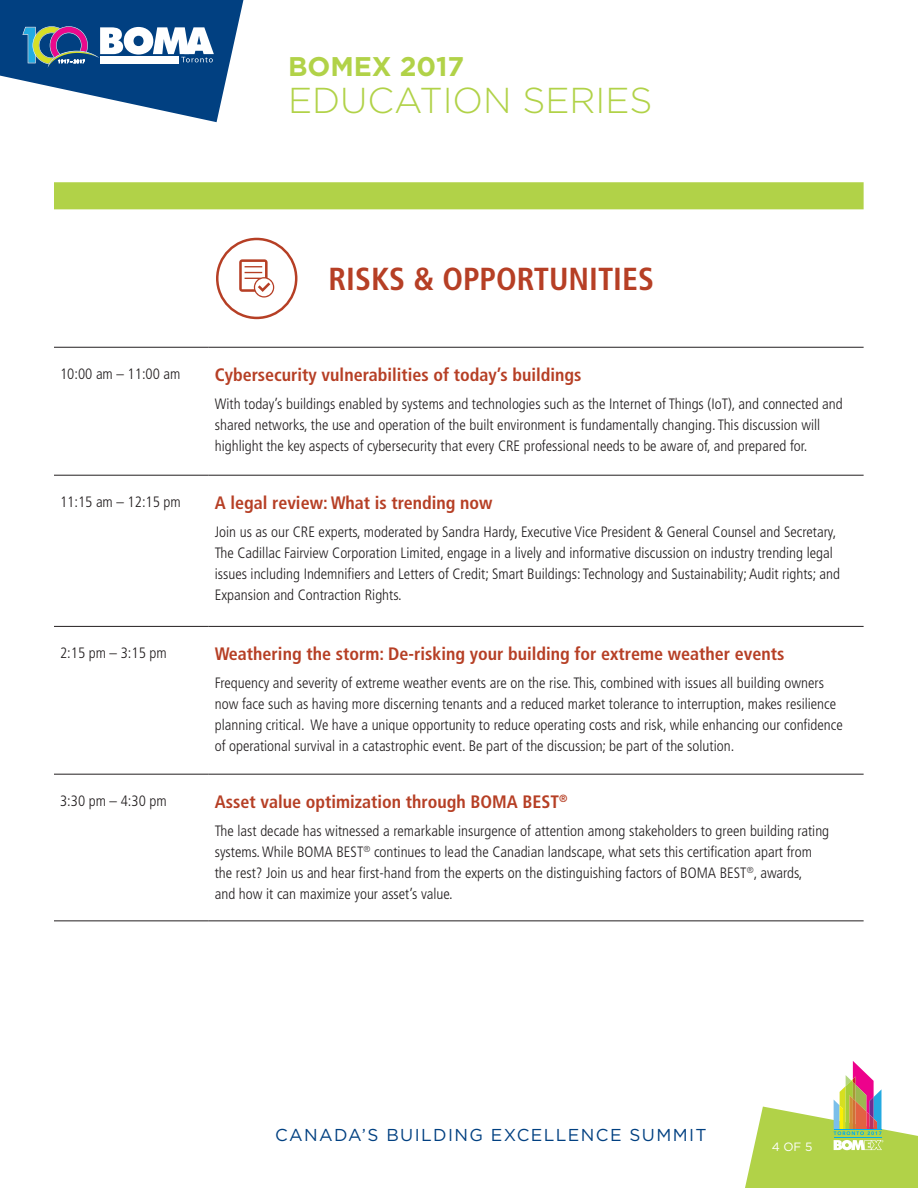
<style>
.page{position:relative;width:918px;height:1188px;background:#fff}
.page>*{position:absolute;margin:0;border:0;box-sizing:border-box;transform-origin:0 0}
.t1{font:300 36px "Gotham";color:#b1d248}
.t2{font:700 condensed 31.8px "Frutiger";color:#b63f25}
.t3{font:700 27px "Gotham";color:#b1d248}
.t4{font:700 condensed 18px "Frutiger";color:#b63f25}
.t5{font:17.25px "Gotham";letter-spacing:.08em;color:#014081}
.t6{font:300 condensed 15px/21px "Frutiger";color:#231f20}
.t7{font:12px "Gotham";color:#fff}
</style>
<div class="page">
<div style="left:54px;top:182px;width:810px;height:27px;background:#b1d248"></div>
<hr style="left:54px;top:347px;width:155px;height:1px;background:#231f20">
<hr style="left:209px;top:347px;width:655px;height:1px;background:#231f20">
<hr style="left:54px;top:475px;width:155px;height:1px;background:#231f20">
<hr style="left:209px;top:475px;width:655px;height:1px;background:#231f20">
<hr style="left:54px;top:626px;width:155px;height:1px;background:#231f20">
<hr style="left:209px;top:626px;width:655px;height:1px;background:#231f20">
<hr style="left:54px;top:774px;width:155px;height:1px;background:#231f20">
<hr style="left:209px;top:774px;width:655px;height:1px;background:#231f20">
<hr style="left:54px;top:921px;width:155px;height:1px;background:#231f20">
<hr style="left:209px;top:921px;width:655px;height:1px;background:#231f20">
<svg style="left:745px;top:1061px;width:173px;height:127px"></svg>
<hr style="left:834px;top:1129px;width:48px;height:1px;background:#00aeef">
<hr style="left:834px;top:1137px;width:48px;height:1px;background:#00aeef">
<svg style="left:0;top:0;width:243px;height:122px"></svg>
<div style="left:216px;top:238px;width:81px;height:81px;border:3px solid #b63f25;border-radius:50%"></div>
<svg style="left:239px;top:259px;width:35px;height:39px"></svg>
<p class="t3" style="left:288px;top:48px;width:178px">BOMEX 2017</p>
<p class="t1" style="left:288px;top:77px;width:366px">EDUCATION SERIES</p>
<p class="t2" style="left:328px;top:261px;width:327px">RISKS &amp; OPPORTUNITIES</p>
<p class="t6" style="left:60px;top:363px;width:122px">10:00 am – 11:00 am</p>
<p class="t4" style="left:215px;top:364px;width:368px">Cybersecurity vulnerabilities of today’s buildings</p>
<p class="t6" style="left:215px;top:393px;width:629px">With today’s buildings enabled by systems and technologies such as the Internet of Things (IoT), and connected and shared networks, the use and operation of the built environment is fundamentally changing. This discussion will highlight the key aspects of cybersecurity that every CRE professional needs to be aware of, and prepared for.</p>
<p class="t6" style="left:60px;top:491px;width:122px">11:15 am – 12:15 pm</p>
<p class="t4" style="left:215px;top:492px;width:279px">A legal review: What is trending now</p>
<p class="t6" style="left:215px;top:521px;width:627px">Join us as our CRE experts, moderated by Sandra Hardy, Executive Vice President &amp; General Counsel and Secretary, The Cadillac Fairview Corporation Limited, engage in a lively and informative discussion on industry trending legal issues including Indemnifiers and Letters of Credit; Smart Buildings: Technology and Sustainability; Audit rights; and Expansion and Contraction Rights.</p>
<p class="t6" style="left:60px;top:642px;width:108px">2:15 pm – 3:15 pm</p>
<p class="t4" style="left:215px;top:643px;width:571px">Weathering the storm: De-risking your building for extreme weather events</p>
<p class="t6" style="left:215px;top:672px;width:630px">Frequency and severity of extreme weather events are on the rise. This, combined with issues all building owners now face such as having more discerning tenants and a reduced market tolerance to interruption, makes resilience planning critical. We have a unique opportunity to reduce operating costs and risk, while enhancing our confidence of operational survival in a catastrophic event. Be part of the discussion; be part of the solution.</p>
<p class="t6" style="left:60px;top:790px;width:108px">3:30 pm – 4:30 pm</p>
<p class="t4" style="left:215px;top:791px;width:354px">Asset value optimization through BOMA BEST<sup>®</sup></p>
<p class="t6" style="left:215px;top:820px;width:616px">The last decade has witnessed a remarkable insurgence of attention among stakeholders to green building rating systems. While BOMA BEST<sup>®</sup> continues to lead the Canadian landscape, what sets this certification apart from the rest? Join us and hear first-hand from the experts on the distinguishing factors of BOMA BEST<sup>®</sup>, awards,<br>and how it can maximize your asset’s value.</p>
<p class="t5" style="left:275px;top:1124px;width:433px">CANADA’S BUILDING EXCELLENCE SUMMIT</p>
<p class="t7" style="left:772px;top:1139px;width:42px">4 OF 5</p>
</div>
